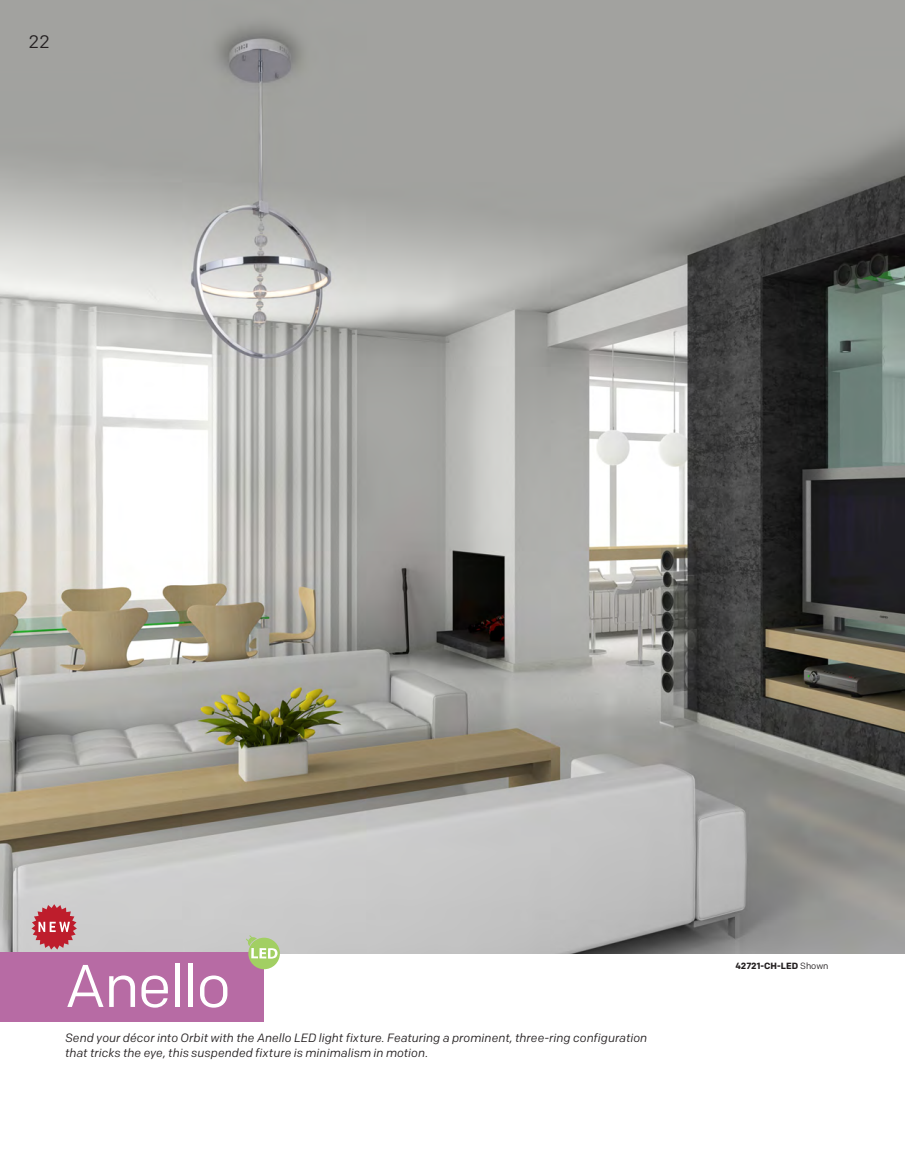
<style>
.page{position:relative;width:905px;height:1175px;background:#fff}
.page>*{position:absolute;margin:0;border:0;box-sizing:border-box;transform-origin:0 0}
.t1{font:60px "Colfax";letter-spacing:-.025em;color:#fff}
.t2{font:18px "Colfax";color:#231f20}
.Paragraph_Style_1{font:italic 12px "Colfax";letter-spacing:.005em;color:#231f20}
.t3{font:700 9px "Colfax";color:#231f20}
.s1{font-weight:400}
</style>
<div class="page">
<img style="left:0;top:0;width:904px;height:953px">
<div style="left:0;top:952px;width:263px;height:69px;background:#b76ba4"></div>
<svg style="left:245px;top:934px;width:35px;height:35px"></svg>
<svg style="left:31px;top:904px;width:46px;height:45px;background:#c76871"></svg>
<h2 class="t2" style="left:28px;top:30px;width:23px">22</h2>
<p class="t1" style="left:65px;top:949px;width:167px">Anello</p>
<p class="Paragraph_Style_1" style="left:65px;top:1030px;width:583px">Send your décor into Orbit with the Anello LED light fixture. Featuring a prominent, three-ring configuration</p>
<p class="Paragraph_Style_1" style="left:65px;top:1045px;width:364px">that tricks the eye, this suspended fixture is minimalism in motion.</p>
<p class="t3" style="left:735px;top:960px;width:95px">42721-CH-LED <span class="s1">Shown</span></p>
</div>
